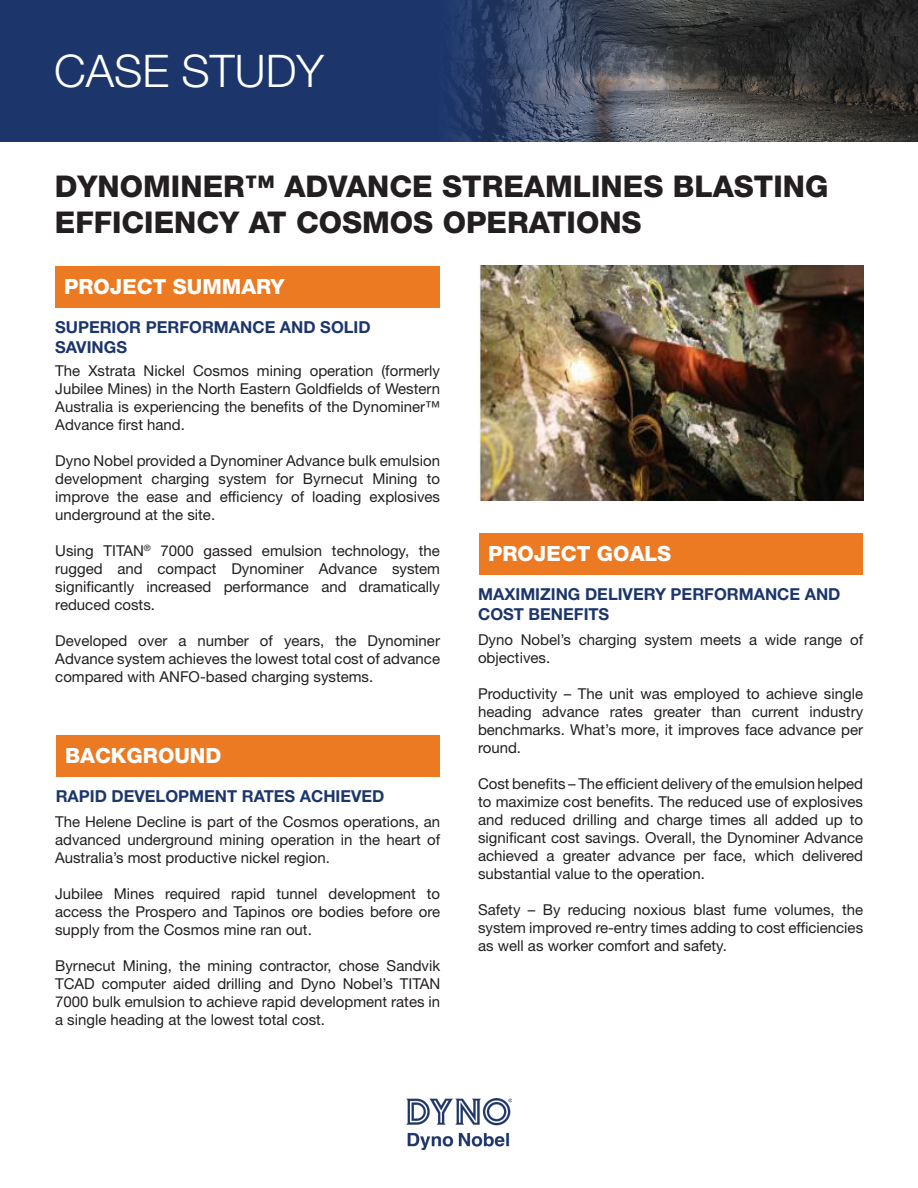
<style>
.page{position:relative;width:918px;height:1188px;background:#fff}
.page>*{position:absolute;margin:0;border:0;box-sizing:border-box;transform-origin:0 0}
.t1{font:300 45px "Helvetica Neue LT Std";color:#fff}
.t2{font:800 30px/36px "Helvetica Neue LT Std";color:#231f20}
.Heading_1{font:800 21px "Helvetica Neue LT Std";color:#fff}
.Heading_2{font:700 16.5px/19.8px "Helvetica Neue LT Std";color:#1c366c}
.Body_Text{font:15px/18px "Helvetica Neue LT Std";color:#231f20;text-align:justify}
</style>
<div class="page">
<div style="left:0;top:0;width:918px;height:142px;background:#1c366c"></div>
<img style="left:452px;top:0;width:466px;height:142px">
<img style="left:407px;top:1098px;width:104px;height:52px">
<div style="left:55px;top:266px;width:385px;height:42px;background:#ec7a23"></div>
<div style="left:56px;top:735px;width:384px;height:42px;background:#ec7a23"></div>
<img style="left:478px;top:266px;width:385px;height:234px">
<div style="left:479px;top:533px;width:384px;height:42px;background:#ec7a23"></div>
<h1 class="t1" style="left:54px;top:43px;width:272px">CASE STUDY</h1>
<p class="t2" style="left:55px;top:168px;width:775px">DYNOMINER™ ADVANCE STREAMLINES BLASTING<br>EFFICIENCY AT COSMOS OPERATIONS</p>
<p class="Heading_1" style="left:64px;top:274px;width:222px">PROJECT SUMMARY</p>
<p class="Heading_2" style="left:55px;top:317px;width:317px">SUPERIOR PERFORMANCE AND SOLID<br>SAVINGS</p>
<p class="Body_Text" style="left:55px;top:361px;width:386px">The Xstrata Nickel Cosmos mining operation (formerly Jubilee Mines) in the North Eastern Goldfields of Western Australia is experiencing the benefits of the Dynominer™ Advance first hand.</p>
<p class="Body_Text" style="left:55px;top:451px;width:386px">Dyno Nobel provided a Dynominer Advance bulk emulsion development charging system for Byrnecut Mining to improve the ease and efficiency of loading explosives underground at the site.</p>
<p class="Body_Text" style="left:55px;top:541px;width:386px">Using TITAN<sup>®</sup> 7000 gassed emulsion technology, the rugged and compact Dynominer Advance system significantly increased performance and dramatically reduced costs.</p>
<p class="Body_Text" style="left:55px;top:631px;width:386px">Developed over a number of years, the Dynominer Advance system achieves the lowest total cost of advance compared with ANFO-based charging systems.</p>
<p class="Heading_1" style="left:65px;top:743px;width:158px">BACKGROUND</p>
<p class="Heading_2" style="left:56px;top:786px;width:330px">RAPID DEVELOPMENT RATES ACHIEVED</p>
<p class="Body_Text" style="left:55px;top:812px;width:387px">The Helene Decline is part of the Cosmos operations, an advanced underground mining operation in the heart of Australia’s most productive nickel region.</p>
<p class="Body_Text" style="left:55px;top:884px;width:387px">Jubilee Mines required rapid tunnel development to access the Prospero and Tapinos ore bodies before ore supply from the Cosmos mine ran out.</p>
<p class="Body_Text" style="left:55px;top:956px;width:387px">Byrnecut Mining, the mining contractor, chose Sandvik TCAD computer aided drilling and Dyno Nobel’s TITAN 7000 bulk emulsion to achieve rapid development rates in a single heading at the lowest total cost.</p>
<p class="Heading_1" style="left:488px;top:541px;width:185px">PROJECT GOALS</p>
<p class="Heading_2" style="left:478px;top:584px;width:364px">MAXIMIZING DELIVERY PERFORMANCE AND<br>COST BENEFITS</p>
<p class="Body_Text" style="left:478px;top:630px;width:387px">Dyno Nobel’s charging system meets a wide range of objectives.</p>
<p class="Body_Text" style="left:478px;top:684px;width:387px">Productivity – The unit was employed to achieve single heading advance rates greater than current industry benchmarks. What’s more, it improves face advance per round.</p>
<p class="Body_Text" style="left:478px;top:774px;width:387px">Cost benefits – The efficient delivery of the emulsion helped to maximize cost benefits. The reduced use of explosives and reduced drilling and charge times all added up to significant cost savings. Overall, the Dynominer Advance achieved a greater advance per face, which delivered substantial value to the operation.</p>
<p class="Body_Text" style="left:478px;top:900px;width:387px">Safety – By reducing noxious blast fume volumes, the system improved re-entry times adding to cost efficiencies as well as worker comfort and safety.</p>
</div>
